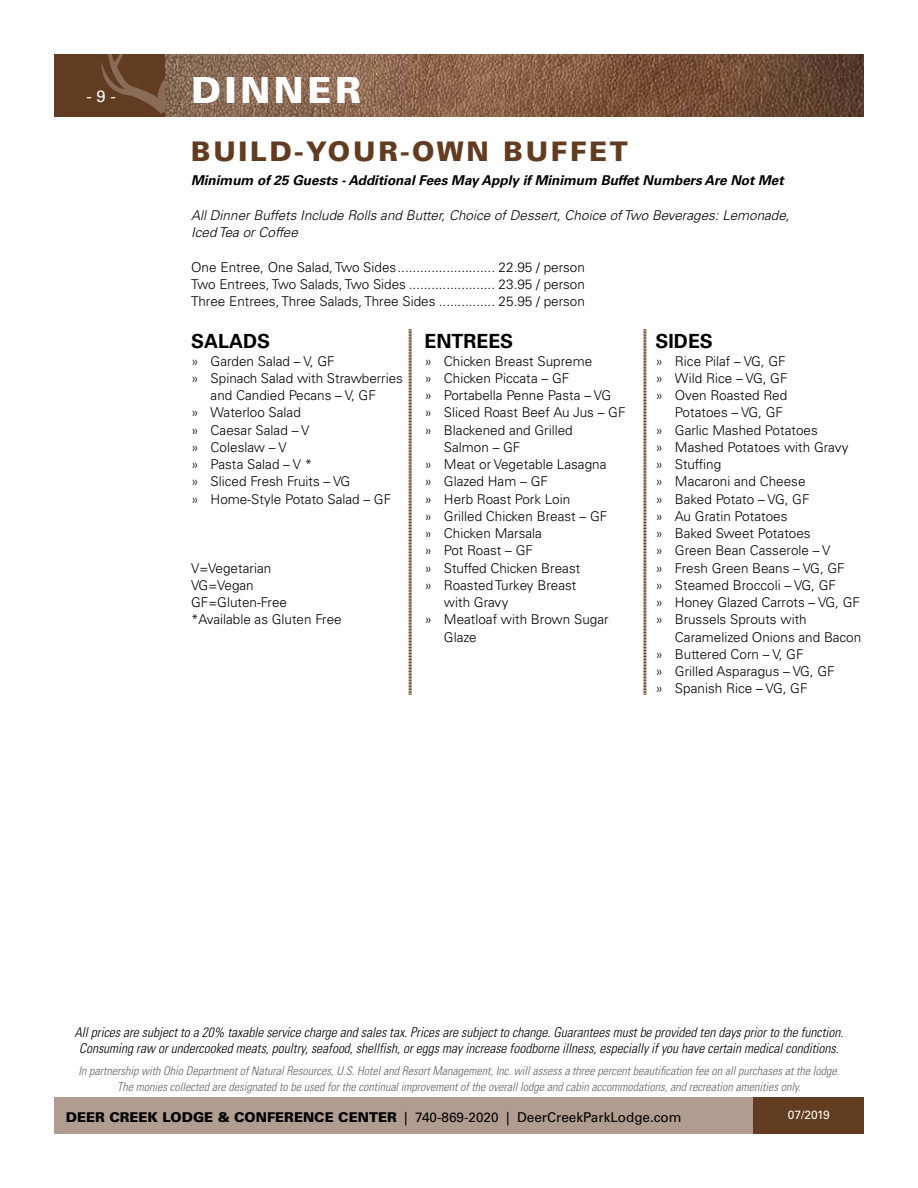
<style>
.page{position:relative;width:918px;height:1188px;background:#fff}
.page>*{position:absolute;margin:0;border:0;box-sizing:border-box;transform-origin:0 0}
.t1{font:900 36px "Univers LT Std";letter-spacing:.1em;color:#fff}
.t2{font:900 27px "Univers LT Std";letter-spacing:.1em;color:#623c21}
.t3{font:700 19.5px "Univers LT Std";color:#000}
.t4{font:16.5px "Univers LT Std";color:#fff}
.t5{font:300 13.5px/17.2px "Univers LT Std";color:#000;text-align:justify}
.t6{font:italic 300 condensed 13.5px/16.2px "Univers LT Std";color:#000;text-align:center}
.t7{font:italic 300 13.5px/17.2px "Univers LT Std";color:#000}
.t8{font:italic 700 13.5px "Univers LT Std";color:#000}
.t9{font:13.5px "Univers LT Std";color:#000}
.t10{font:italic 300 condensed 12px/16.2px "Univers LT Std";color:#636466;text-align:center}
.t11{font:12px "Univers LT Std";letter-spacing:-.03em;color:#fff}
.s1{font-weight:900}
</style>
<div class="page">
<div style="left:54px;top:1097px;width:810px;height:37px;background:#b09d90"></div>
<img style="left:164px;top:54px;width:700px;height:63px">
<div style="left:54px;top:54px;width:110px;height:63px;background:#623c21"></div>
<div style="left:754px;top:1097px;width:110px;height:37px;background:#623c21"></div>
<svg style="left:101px;top:54px;width:63px;height:60px"></svg>
<svg style="left:408px;top:329px;width:4px;height:366px"></svg>
<svg style="left:643px;top:329px;width:4px;height:366px"></svg>
<p class="t4" style="left:87px;top:86px;width:31px">- 9 -</p>
<h1 class="t1" style="left:191px;top:68px;width:171px">DINNER</h1>
<h2 class="t2" style="left:191px;top:135px;width:438px">BUILD-YOUR-OWN BUFFET</h2>
<p class="t8" style="left:191px;top:173px;width:594px">Minimum of 25 Guests - Additional Fees May Apply if Minimum Buffet Numbers Are Not Met</p>
<p class="t7" style="left:191px;top:207px;width:600px">All Dinner Buffets Include Rolls and Butter, Choice of Dessert, Choice of Two Beverages: Lemonade,<br>Iced Tea or Coffee</p>
<p class="t5" style="left:191px;top:258px;width:395px">One Entree, One Salad, Two Sides.......................... 22.95 / person Two Entrees, Two Salads, Two Sides ....................... 23.95 / person Three Entrees, Three Salads, Three Sides ............... 25.95 / person</p>
<h3 class="t3" style="left:191px;top:330px;width:81px">SALADS</h3>
<p class="t5" style="left:191px;top:352px;width:145px">» Garden Salad – V, GF</p>
<p class="t5" style="left:191px;top:369px;width:213px">» Spinach Salad with Strawberries</p>
<p class="t5" style="left:211px;top:387px;width:167px">and Candied Pecans – V, GF</p>
<p class="t5" style="left:191px;top:404px;width:111px">» Waterloo Salad</p>
<p class="t5" style="left:191px;top:421px;width:120px">» Caesar Salad – V</p>
<p class="t5" style="left:191px;top:438px;width:97px">» Coleslaw – V</p>
<p class="t5" style="left:191px;top:456px;width:123px">» Pasta Salad – V *</p>
<p class="t5" style="left:191px;top:473px;width:161px">» Sliced Fresh Fruits – VG</p>
<p class="t5" style="left:191px;top:490px;width:202px">» Home-Style Potato Salad – GF</p>
<h3 class="t3" style="left:424px;top:330px;width:90px">ENTREES</h3>
<p class="t5" style="left:424px;top:352px;width:169px">» Chicken Breast Supreme</p>
<p class="t5" style="left:424px;top:369px;width:146px">» Chicken Piccata – GF</p>
<p class="t5" style="left:424px;top:387px;width:188px">» Portabella Penne Pasta – VG</p>
<p class="t5" style="left:424px;top:404px;width:203px">» Sliced Roast Beef Au Jus – GF</p>
<p class="t5" style="left:424px;top:421px;width:150px">» Blackened and Grilled</p>
<p class="t5" style="left:444px;top:438px;width:78px">Salmon – GF</p>
<p class="t5" style="left:424px;top:456px;width:184px">» Meat or Vegetable Lasagna</p>
<p class="t5" style="left:424px;top:473px;width:125px">» Glazed Ham – GF</p>
<p class="t5" style="left:424px;top:490px;width:147px">» Herb Roast Pork Loin</p>
<p class="t5" style="left:424px;top:508px;width:184px">» Grilled Chicken Breast – GF</p>
<p class="t5" style="left:424px;top:525px;width:119px">» Chicken Marsala</p>
<p class="t5" style="left:424px;top:542px;width:110px">» Pot Roast – GF</p>
<p class="t5" style="left:424px;top:559px;width:157px">» Stuffed Chicken Breast</p>
<p class="t5" style="left:424px;top:577px;width:154px">» Roasted Turkey Breast</p>
<p class="t5" style="left:444px;top:594px;width:66px">with Gravy</p>
<p class="t5" style="left:424px;top:611px;width:186px">» Meatloaf with Brown Sugar</p>
<p class="t5" style="left:444px;top:628px;width:34px">Glaze</p>
<h3 class="t3" style="left:656px;top:330px;width:59px">SIDES</h3>
<p class="t5" style="left:656px;top:352px;width:132px">» Rice Pilaf – VG, GF</p>
<p class="t5" style="left:656px;top:369px;width:134px">» Wild Rice – VG, GF</p>
<p class="t5" style="left:656px;top:387px;width:133px">» Oven Roasted Red</p>
<p class="t5" style="left:675px;top:404px;width:110px">Potatoes – VG, GF</p>
<p class="t5" style="left:656px;top:421px;width:164px">» Garlic Mashed Potatoes</p>
<p class="t5" style="left:656px;top:438px;width:195px">» Mashed Potatoes with Gravy</p>
<p class="t5" style="left:656px;top:456px;width:67px">» Stuffing</p>
<p class="t5" style="left:656px;top:473px;width:152px">» Macaroni and Cheese</p>
<p class="t5" style="left:656px;top:490px;width:156px">» Baked Potato – VG, GF</p>
<p class="t5" style="left:656px;top:508px;width:133px">» Au Gratin Potatoes</p>
<p class="t5" style="left:656px;top:525px;width:157px">» Baked Sweet Potatoes</p>
<p class="t5" style="left:656px;top:542px;width:177px">» Green Bean Casserole – V</p>
<p class="t5" style="left:656px;top:559px;width:191px">» Fresh Green Beans – VG, GF</p>
<p class="t5" style="left:656px;top:577px;width:182px">» Steamed Broccoli – VG, GF</p>
<p class="t5" style="left:656px;top:594px;width:206px">» Honey Glazed Carrots – VG, GF</p>
<p class="t5" style="left:656px;top:611px;width:153px">» Brussels Sprouts with</p>
<p class="t5" style="left:675px;top:628px;width:188px">Caramelized Onions and Bacon</p>
<p class="t5" style="left:656px;top:646px;width:150px">» Buttered Corn – V, GF</p>
<p class="t5" style="left:656px;top:663px;width:181px">» Grilled Asparagus – VG, GF</p>
<p class="t5" style="left:656px;top:680px;width:154px">» Spanish Rice – VG, GF</p>
<p class="t5" style="left:191px;top:559px;width:152px;text-align:left">V=Vegetarian<br>VG=Vegan<br>GF=Gluten-Free *Available as Gluten Free</p>
<p class="t6" style="left:74px;top:1024px;width:771px">All prices are subject to a 20% taxable service charge and sales tax. Prices are subject to change. Guarantees must be provided ten days prior to the function.<br>Consuming raw or undercooked meats, poultry, seafood, shellfish, or eggs may increase foodborne illness, especially if you have certain medical conditions.</p>
<p class="t10" style="left:79px;top:1063px;width:762px">In partnership with Ohio Department of Natural Resources, U.S. Hotel and Resort Management, Inc. will assess a three percent beautification fee on all purchases at the lodge.<br>The monies collected are designated to be used for the continual improvement of the overall lodge and cabin accommodations, and recreation amenities only.</p>
<p class="t9" style="left:66px;top:1109px;width:617px"><span class="s1">DEER CREEK LODGE &amp; CONFERENCE CENTER</span> | 740-869-2020 | DeerCreekParkLodge.com</p>
<p class="t11" style="left:788px;top:1108px;width:43px">07/2019</p>
</div>
